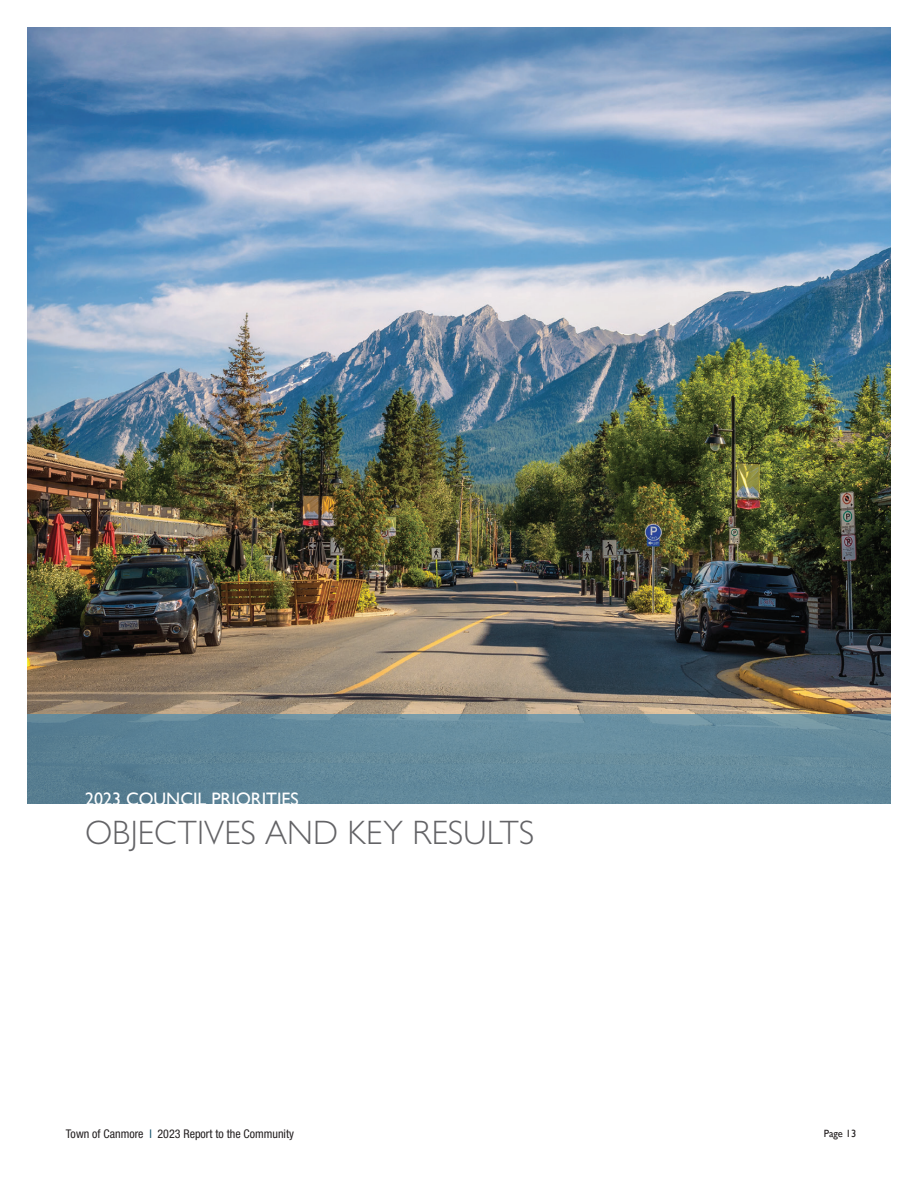
<style>
.page{position:relative;width:918px;height:1188px;background:#fff}
.page>*{position:absolute;margin:0;border:0;box-sizing:border-box;transform-origin:0 0}
.Front_title_regular{font:300 34.05px "Gill Sans Nova";color:#636366}
.t1{font:18px "Gill Sans";color:#fff}
.t2{font:condensed 12px "Helvetica Neue LT Std";color:#231f20}
.t3{font:10.5px "Gill Sans";color:#231f20}
.s1{color:#124f6b}
</style>
<div class="page">
<img style="left:27px;top:27px;width:864px;height:687px">
<svg style="left:27px;top:714px;width:864px;height:90px;background:#62889a"></svg>
<p class="t1" style="left:85px;top:788px;width:215px">2023 COUNCIL PRIORITIES</p>
<p class="Front_title_regular" style="left:85px;top:812px;width:451px">OBJECTIVES AND KEY RESULTS</p>
<p class="t2" style="left:66px;top:1127px;width:230px">Town of Canmore <span class="s1">l</span> 2023 Report to the Community</p>
<p class="t3" style="left:824px;top:1127px;width:34px">Page 13</p>
</div>
